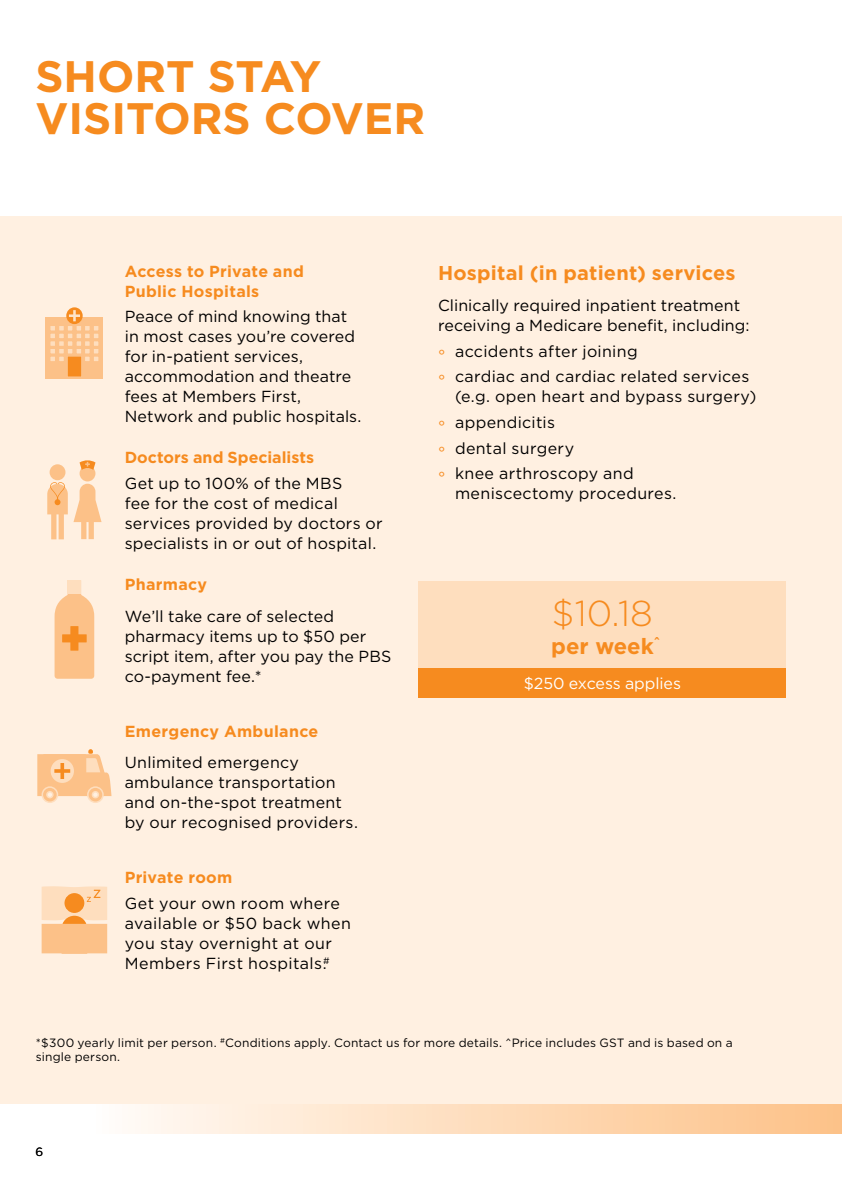
<style>
.page{position:relative;width:842px;height:1191px;background:#fff}
.page>*{position:absolute;margin:0;border:0;box-sizing:border-box;transform-origin:0 0}
.t1{font:700 44px/42px "Gotham";color:#f68b1f}
.t2{font:300 36px "Gotham";color:#f68b1f}
.t3{font:700 22px "Gotham";color:#f68b1f}
.t4{font:700 20px "Gotham";letter-spacing:.01em;color:#f68b1f}
.t5{font:16px/20px "Gotham";letter-spacing:.01em;color:#000}
.t6{font:700 16px/20px "Gotham";letter-spacing:.015em;color:#f68b1f}
.t7{font:16px "Gotham";letter-spacing:-.005em;color:#fff}
.t8{font:12px/14px "Gotham";letter-spacing:.015em;color:#000}
.s1{color:#f68b1f}
</style>
<div class="page">
<div style="left:0;top:216px;width:842px;height:918px;background:#fff0e1"></div>
<div style="left:46px;top:317px;width:57px;height:61px;background:#fcc188"></div>
<svg style="left:50px;top:326px;width:5px;height:5px"></svg>
<svg style="left:50px;top:333px;width:5px;height:5px"></svg>
<svg style="left:50px;top:341px;width:5px;height:5px"></svg>
<svg style="left:50px;top:349px;width:5px;height:5px"></svg>
<svg style="left:50px;top:356px;width:5px;height:5px"></svg>
<svg style="left:59px;top:326px;width:5px;height:5px"></svg>
<svg style="left:59px;top:333px;width:5px;height:5px"></svg>
<svg style="left:59px;top:341px;width:5px;height:5px"></svg>
<svg style="left:59px;top:349px;width:5px;height:5px"></svg>
<svg style="left:59px;top:356px;width:5px;height:5px"></svg>
<svg style="left:68px;top:326px;width:5px;height:5px"></svg>
<svg style="left:68px;top:333px;width:5px;height:5px"></svg>
<svg style="left:68px;top:341px;width:5px;height:5px"></svg>
<svg style="left:68px;top:349px;width:5px;height:5px"></svg>
<svg style="left:76px;top:326px;width:5px;height:5px"></svg>
<svg style="left:76px;top:333px;width:5px;height:5px"></svg>
<svg style="left:76px;top:341px;width:5px;height:5px"></svg>
<svg style="left:76px;top:349px;width:5px;height:5px"></svg>
<svg style="left:85px;top:326px;width:5px;height:5px"></svg>
<svg style="left:85px;top:333px;width:5px;height:5px"></svg>
<svg style="left:85px;top:341px;width:5px;height:5px"></svg>
<svg style="left:85px;top:349px;width:5px;height:5px"></svg>
<svg style="left:85px;top:356px;width:5px;height:5px"></svg>
<svg style="left:94px;top:326px;width:5px;height:5px"></svg>
<svg style="left:94px;top:333px;width:5px;height:5px"></svg>
<svg style="left:94px;top:341px;width:5px;height:5px"></svg>
<svg style="left:94px;top:349px;width:5px;height:5px"></svg>
<svg style="left:94px;top:356px;width:5px;height:5px"></svg>
<div style="left:66px;top:355px;width:17px;height:23px;background:#f68b1f;border:2px solid #fcc188"></div>
<svg style="left:66px;top:307px;width:17px;height:17px"></svg>
<svg style="left:69px;top:310px;width:11px;height:11px"></svg>
<div style="left:50px;top:464px;width:15px;height:16px;background:#fcc188;border-radius:50%"></div>
<div style="left:80px;top:465px;width:15px;height:16px;background:#fcc188;border-radius:50%"></div>
<svg style="left:47px;top:482px;width:55px;height:57px"></svg>
<svg style="left:80px;top:459px;width:16px;height:11px"></svg>
<svg style="left:85px;top:462px;width:5px;height:4px"></svg>
<svg style="left:55px;top:580px;width:39px;height:98px;background:#fbc28b"></svg>
<div style="left:68px;top:580px;width:13px;height:13px;background:#fedebe"></div>
<svg style="left:37px;top:749px;width:74px;height:54px"></svg>
<svg style="left:42px;top:886px;width:65px;height:67px;background:#fcc996"></svg>
<div style="left:418px;top:581px;width:368px;height:88px;background:#fedebe"></div>
<div style="left:418px;top:668px;width:368px;height:29px;background:#f68b1f"></div>
<div style="left:0;top:1104px;width:842px;height:29px;background:linear-gradient(to right,#fff,#fdc187)"></div>
<h1 class="t1" style="left:35px;top:55px;width:391px">SHORT STAY<br>VISITORS COVER</h1>
<p class="t6" style="left:125px;top:261px;width:181px">Access to Private and<br>Public Hospitals</p>
<p class="t5" style="left:125px;top:306px;width:238px">Peace of mind knowing that in most cases you’re covered for in‑patient services, accommodation and theatre fees at Members First,<br>Network and public hospitals.</p>
<p class="t6" style="left:125px;top:447px;width:191px">Doctors and Specialists</p>
<p class="t5" style="left:125px;top:473px;width:259px">Get up to 100% of the MBS<br>fee for the cost of medical services provided by doctors or specialists in or out of hospital.</p>
<p class="t6" style="left:125px;top:574px;width:84px">Pharmacy</p>
<p class="t5" style="left:125px;top:605px;width:268px">We’ll take care of selected pharmacy items up to $50 per script item, after you pay the PBS co-payment fee.*</p>
<p class="t6" style="left:125px;top:721px;width:195px">Emergency Ambulance</p>
<p class="t5" style="left:125px;top:752px;width:235px">Unlimited emergency ambulance transportation and on‑the‑spot treatment by our recognised providers.</p>
<p class="t6" style="left:125px;top:867px;width:109px">Private room</p>
<p class="t5" style="left:125px;top:893px;width:228px">Get your own room where available or $50 back when you stay overnight at our<br>Members First hospitals.<sup>#</sup></p>
<p class="t4" style="left:438px;top:259px;width:299px">Hospital (in patient) services</p>
<p class="t5" style="left:438px;top:295px;width:313px">Clinically required inpatient treatment receiving a Medicare benefit, including:</p>
<p class="t5" style="left:438px;top:338px;width:313px;line-height:25.6px"><span class="s1">°</span> accidents after joining<br><span class="s1">°</span> cardiac and cardiac related services</p>
<p class="t5" style="left:438px;top:383px;width:320px;line-height:25.6px;text-indent:17px">(e.g. open heart and bypass surgery) <span class="s1">°</span> appendicitis<br><span class="s1">°</span> dental surgery<br><span class="s1">°</span> knee arthroscopy and</p>
<p class="t5" style="left:455px;top:483px;width:223px">meniscectomy procedures.</p>
<h2 class="t2" style="left:552px;top:590px;width:102px">$10.18</h2>
<h3 class="t3" style="left:551px;top:631px;width:110px">per week<sup>^</sup></h3>
<p class="t7" style="left:524px;top:673px;width:159px">$250 excess applies</p>
<p class="t8" style="left:36px;top:1035px;width:698px">*$300 yearly limit per person. <sup>#</sup>Conditions apply. Contact us for more details. ^Price includes GST and is based on a single person.</p>
<p class="t8" style="left:35px;top:1144px;width:9px">6</p>
</div>
